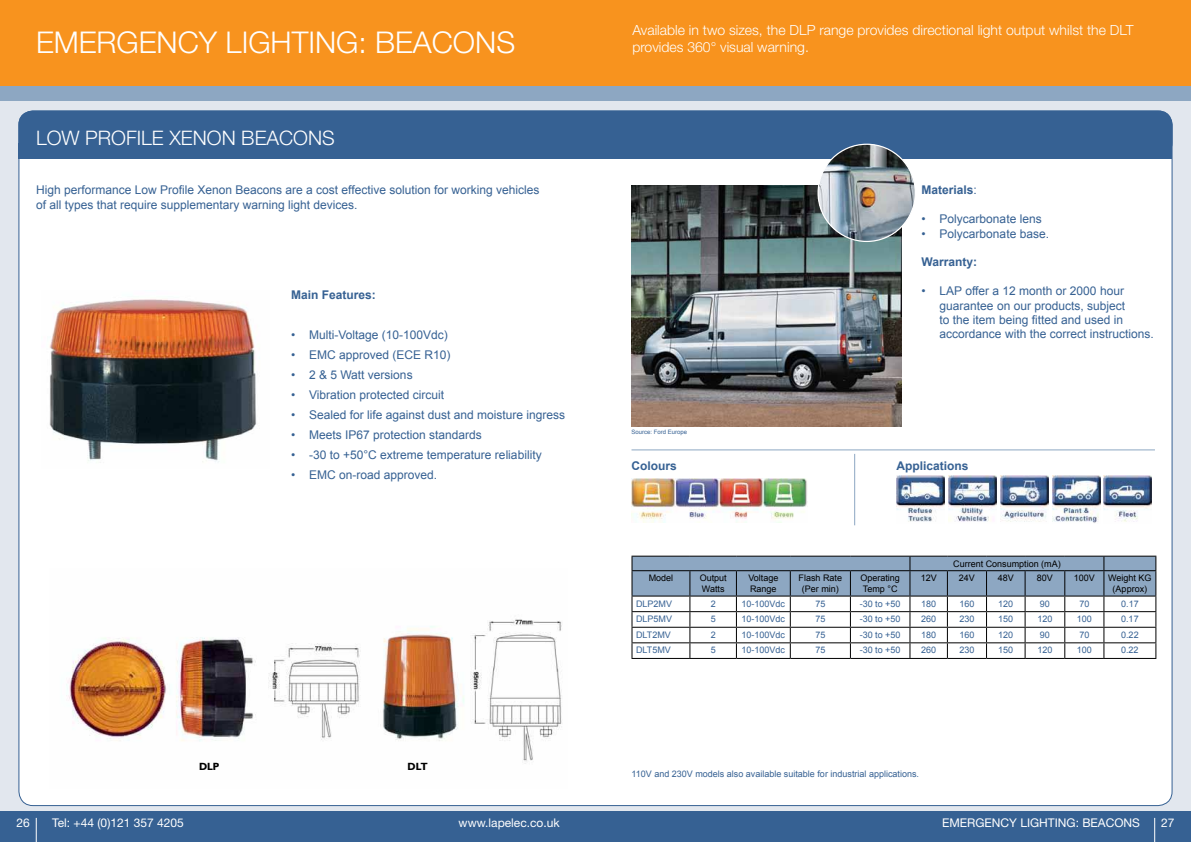
<style>
.page{position:relative;width:1191px;height:842px;background:#fff}
.page>*{position:absolute;margin:0;border:0;box-sizing:border-box;transform-origin:0 0}
.t1{font:300 30px "Helvetica Neue";color:#fff}
.t2{font:300 20px "Helvetica Neue";color:#fff}
.t3{font:300 14px/16.8px "Helvetica Neue";color:#fff}
.t4{font:12px/14.4px "Arial";color:#366193}
.t5{font:12px "Helvetica Neue";color:#fff}
.t6{font:700 12px "Arial";color:#366193}
.t7{font:700 10.5px "Humanist 521 BT";color:#000}
.t8{font:9px "Arial";color:#366193}
.t9{font:9px/10.8px "Arial";color:#000}
.t10{font:6px "Arial";color:#366193}
.s1{font-weight:400}
</style>
<div class="page">
<div style="left:0;top:68px;width:1191px;height:774px;background:#e2e7ee"></div>
<div style="left:19px;top:111px;width:1153px;height:694px;background:#fff;border-radius:14px"></div>
<div style="left:18px;top:111px;width:1154px;height:46px;background:#366193;border-radius:14px"></div>
<div style="left:0;top:811px;width:1191px;height:31px;background:#366193"></div>
<div style="left:0;top:0;width:1191px;height:99px;background:#f8931e"></div>
<div style="left:0;top:86px;width:1191px;height:15px;background:#8da7c2"></div>
<div style="left:18px;top:144px;width:1154px;height:15px;background:#366193"></div>
<img style="left:49px;top:299px;width:208px;height:163px">
<img style="left:66px;top:619px;width:496px;height:145px">
<svg style="left:1154px;top:818px;width:1px;height:24px"></svg>
<svg style="left:36px;top:818px;width:1px;height:24px"></svg>
<svg style="left:631px;top:556px;width:525px;height:102px"></svg>
<hr style="left:631px;top:658px;width:59px;height:1px;background:#000">
<hr style="left:690px;top:658px;width:46px;height:1px;background:#000">
<hr style="left:736px;top:658px;width:54px;height:1px;background:#000">
<hr style="left:790px;top:658px;width:60px;height:1px;background:#000">
<hr style="left:850px;top:658px;width:60px;height:1px;background:#000">
<hr style="left:910px;top:658px;width:37px;height:1px;background:#000">
<hr style="left:947px;top:658px;width:39px;height:1px;background:#000">
<hr style="left:986px;top:658px;width:39px;height:1px;background:#000">
<hr style="left:1025px;top:658px;width:39px;height:1px;background:#000">
<hr style="left:1064px;top:658px;width:40px;height:1px;background:#000">
<hr style="left:1104px;top:658px;width:52px;height:1px;background:#000">
<hr style="left:631px;top:450px;width:524px;height:1px;background:#8da7c2">
<img style="left:631px;top:478px;width:176px;height:45px">
<img style="left:896px;top:476px;width:48px;height:46px">
<hr style="left:854px;top:454px;width:1px;height:71px;background:#8da7c2">
<img style="left:948px;top:476px;width:48px;height:46px">
<img style="left:1000px;top:476px;width:48px;height:46px">
<img style="left:1052px;top:476px;width:48px;height:47px">
<img style="left:1103px;top:476px;width:48px;height:46px">
<img style="left:631px;top:186px;width:270px;height:240px">
<img style="left:818px;top:144px;width:97px;height:97px;border-radius:49px">
<h1 class="t1" style="left:36px;top:32px;width:481px">EMERGENCY LIGHTING: BEACONS</h1>
<h2 class="t2" style="left:36px;top:131px;width:300px">LOW PROFILE XENON BEACONS</h2>
<p class="t4" style="left:36px;top:183px;width:505px">High performance Low Profile Xenon Beacons are a cost effective solution for working vehicles of all types that require supplementary warning light devices.</p>
<p class="t6" style="left:291px;top:291px;width:86px">Main Features:</p>
<p class="t4" style="left:291px;top:328px;width:158px">• Multi-Voltage (10-100Vdc)</p>
<p class="t4" style="left:291px;top:348px;width:161px">• EMC approved (ECE R10)</p>
<p class="t4" style="left:291px;top:368px;width:123px">• 2 &amp; 5 Watt versions</p>
<p class="t4" style="left:291px;top:388px;width:155px">• Vibration protected circuit</p>
<p class="t4" style="left:291px;top:408px;width:276px">• Sealed for life against dust and moisture ingress</p>
<p class="t4" style="left:291px;top:428px;width:192px">• Meets IP67 protection standards</p>
<p class="t4" style="left:291px;top:448px;width:252px">• -30 to +50°C extreme temperature reliability</p>
<p class="t4" style="left:291px;top:468px;width:148px">• EMC on-road approved.</p>
<p class="t5" style="left:16px;top:819px;width:15px">26</p>
<p class="t7" style="left:199px;top:760px;width:22px">DLP</p>
<p class="t7" style="left:407px;top:760px;width:21px">DLT</p>
<p class="t5" style="left:52px;top:819px;width:133px">Tel: +44 (0)121 357 4205</p>
<p class="t5" style="left:458px;top:819px;width:103px">www.lapelec.co.uk</p>
<p class="t3" style="left:632px;top:23px;width:503px">Available in two sizes, the DLP range provides directional light output whilst the DLT provides 360° visual warning.</p>
<p class="t10" style="left:631px;top:430px;width:57px">Source: Ford Europe</p>
<p class="t6" style="left:631px;top:461px;width:47px">Colours</p>
<p class="t6" style="left:921px;top:186px;width:57px">Materials<span class="s1">:</span></p>
<p class="t4" style="left:921px;top:212px;width:122px">• Polycarbonate lens</p>
<p class="t4" style="left:921px;top:226px;width:129px">• Polycarbonate base.</p>
<p class="t6" style="left:921px;top:258px;width:57px">Warranty:</p>
<p class="t4" style="left:939px;top:284px;width:216px;text-indent:-18px">• LAP offer a 12 month or 2000 hour guarantee on our products, subject<br>to the item being fitted and used in accordance with the correct instructions.</p>
<p class="t6" style="left:896px;top:461px;width:74px">Applications</p>
<p class="t9" style="left:953px;top:559px;width:109px">Current Consumption (mA)</p>
<p class="t9" style="left:648px;top:573px;width:26px">Model</p>
<p class="t9" style="left:699px;top:573px;width:29px">Output<br>Watts</p>
<p class="t9" style="left:748px;top:573px;width:32px">Voltage<br>Range</p>
<p class="t9" style="left:798px;top:573px;width:45px;text-align:center">Flash Rate (Per min)</p>
<p class="t9" style="left:860px;top:573px;width:41px">Operating<br>Temp °C</p>
<p class="t9" style="left:920px;top:573px;width:18px">12V</p>
<p class="t9" style="left:959px;top:573px;width:18px">24V</p>
<p class="t9" style="left:997px;top:573px;width:18px">48V</p>
<p class="t9" style="left:1037px;top:573px;width:18px">80V</p>
<p class="t9" style="left:1073px;top:573px;width:23px">100V</p>
<p class="t9" style="left:1108px;top:573px;width:45px;text-align:center">Weight KG (Approx)</p>
<p class="t8" style="left:636px;top:600px;width:38px">DLP2MV</p>
<p class="t8" style="left:710px;top:600px;width:7px">2</p>
<p class="t8" style="left:741px;top:598px;width:45px">10-100Vdc</p>
<p class="t8" style="left:815px;top:598px;width:12px">75</p>
<p class="t8" style="left:859px;top:600px;width:42px">-30 to +50</p>
<p class="t8" style="left:921px;top:598px;width:17px">180</p>
<p class="t8" style="left:959px;top:598px;width:17px">160</p>
<p class="t8" style="left:998px;top:598px;width:17px">120</p>
<p class="t8" style="left:1040px;top:600px;width:12px">90</p>
<p class="t8" style="left:1079px;top:598px;width:12px">70</p>
<p class="t8" style="left:1121px;top:598px;width:19px">0.17</p>
<p class="t8" style="left:636px;top:616px;width:38px">DLP5MV</p>
<p class="t8" style="left:710px;top:616px;width:7px">5</p>
<p class="t8" style="left:741px;top:613px;width:45px">10-100Vdc</p>
<p class="t8" style="left:815px;top:613px;width:12px">75</p>
<p class="t8" style="left:859px;top:616px;width:42px">-30 to +50</p>
<p class="t8" style="left:921px;top:613px;width:17px">260</p>
<p class="t8" style="left:959px;top:616px;width:17px">230</p>
<p class="t8" style="left:998px;top:613px;width:17px">150</p>
<p class="t8" style="left:1037px;top:613px;width:17px">120</p>
<p class="t8" style="left:1076px;top:613px;width:17px">100</p>
<p class="t8" style="left:1121px;top:613px;width:19px">0.17</p>
<p class="t8" style="left:636px;top:629px;width:36px">DLT2MV</p>
<p class="t8" style="left:710px;top:631px;width:7px">2</p>
<p class="t8" style="left:741px;top:629px;width:45px">10-100Vdc</p>
<p class="t8" style="left:815px;top:629px;width:12px">75</p>
<p class="t8" style="left:859px;top:631px;width:42px">-30 to +50</p>
<p class="t8" style="left:921px;top:629px;width:17px">180</p>
<p class="t8" style="left:959px;top:629px;width:17px">160</p>
<p class="t8" style="left:998px;top:629px;width:17px">120</p>
<p class="t8" style="left:1040px;top:631px;width:12px">90</p>
<p class="t8" style="left:1079px;top:629px;width:12px">70</p>
<p class="t8" style="left:1121px;top:631px;width:19px">0.22</p>
<p class="t8" style="left:636px;top:644px;width:36px">DLT5MV</p>
<p class="t8" style="left:710px;top:647px;width:7px">5</p>
<p class="t8" style="left:741px;top:644px;width:45px">10-100Vdc</p>
<p class="t8" style="left:815px;top:644px;width:12px">75</p>
<p class="t8" style="left:859px;top:647px;width:42px">-30 to +50</p>
<p class="t8" style="left:921px;top:644px;width:17px">260</p>
<p class="t8" style="left:959px;top:647px;width:17px">230</p>
<p class="t8" style="left:998px;top:644px;width:17px">150</p>
<p class="t8" style="left:1037px;top:644px;width:17px">120</p>
<p class="t8" style="left:1076px;top:644px;width:17px">100</p>
<p class="t8" style="left:1121px;top:647px;width:19px">0.22</p>
<p class="t8" style="left:631px;top:768px;width:289px">110V and 230V models also available suitable for industrial applications.</p>
<p class="t5" style="left:942px;top:819px;width:199px">EMERGENCY LIGHTING: BEACONS</p>
<p class="t5" style="left:1161px;top:819px;width:15px">27</p>
</div>
